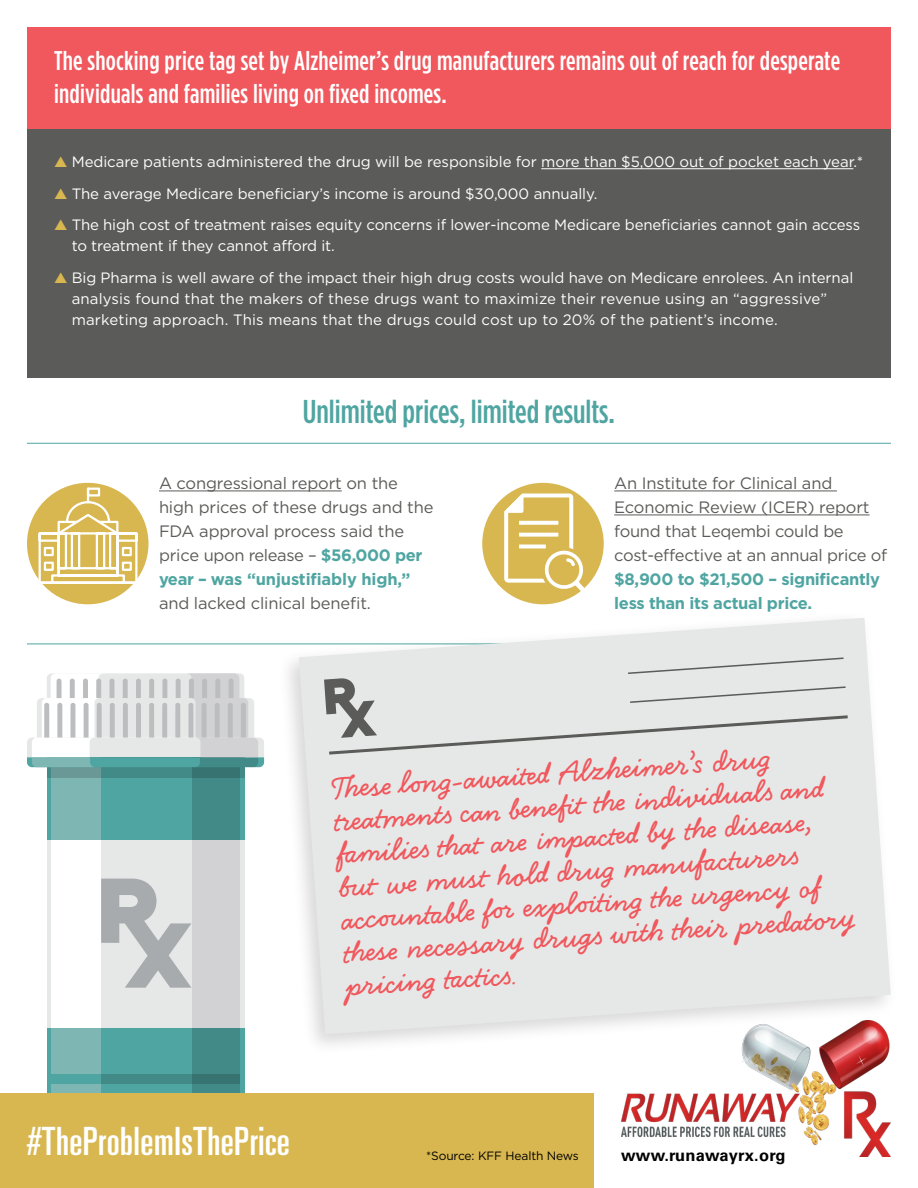
<style>
.page{position:relative;width:918px;height:1188px;background:#fff}
.page>*{position:absolute;margin:0;border:0;box-sizing:border-box;transform-origin:0 0}
.t1{font:39px "Univers LT Pro Ult Cond";letter-spacing:.01em;color:#fff}
.t2{font:700 33px/33px "Handsome Pro";color:#f0585d}
.t3{font:500 33px "Gotham Condensed";color:#4fa5a1}
.t4{font:500 27px/33px "Gotham Condensed";letter-spacing:.01em;color:#fff}
.t5{font:16.5px/24px "Gotham";letter-spacing:-.01em;color:#5b5b59}
.t6{font:700 16.5px/24px "Gotham";letter-spacing:-.02em;color:#4fa5a1}
.t7{font:700 16.5px "Univers LT Pro 65";letter-spacing:.015em;color:#000}
.t8{font:15px/21px "Gotham";letter-spacing:-.005em;color:#fff}
.t9{font:12px "Gotham";letter-spacing:-.01em;color:#000}
.s1{color:#d8b750}
.s2{font-weight:700;color:#4fa5a1}
</style>
<div class="page">
<div style="left:47px;top:757px;width:197px;height:337px;background:#4fa5a1"></div>
<div style="left:192px;top:757px;width:47px;height:337px;background:#428a87"></div>
<div style="left:52px;top:757px;width:49px;height:337px;background:#7eb6b4"></div>
<svg style="left:47px;top:767px;width:197px;height:11px;background:#498885"></svg>
<svg style="left:101px;top:1074px;width:138px;height:10px"></svg>
<div style="left:52px;top:1074px;width:49px;height:10px;background:#4fa5a1"></div>
<svg style="left:27px;top:673px;width:237px;height:94px"></svg>
<div style="left:47px;top:840px;width:197px;height:188px;background:#e6e8e8"></div>
<div style="left:192px;top:840px;width:47px;height:188px;background:#d2d2d4"></div>
<div style="left:52px;top:840px;width:49px;height:188px;background:#fff"></div>
<div style="left:27px;top:128px;width:864px;height:250px;background:#5b5b59"></div>
<div style="left:27px;top:27px;width:864px;height:101px;background:#f0585d"></div>
<div style="left:0;top:1094px;width:594px;height:94px;background:#d8b750"></div>
<img style="left:621px;top:1056px;width:270px;height:101px">
<hr style="left:541px;top:168px;width:312px;height:1px;background:#fff">
<hr style="left:159px;top:491px;width:183px;height:1px;background:#5b5b59">
<hr style="left:614px;top:491px;width:223px;height:1px;background:#5b5b59">
<hr style="left:614px;top:515px;width:256px;height:1px;background:#5b5b59">
<hr style="left:27px;top:644px;width:837px;height:1px;background:#4fa5a1">
<hr style="left:27px;top:443px;width:864px;height:1px;background:#4fa5a1">
<div style="left:27px;top:483px;width:121px;height:121px;background:#d8b750;border-radius:50%"></div>
<svg style="left:32px;top:486px;width:111px;height:99px"></svg>
<div style="left:482px;top:483px;width:122px;height:121px;background:#d8b750;border-radius:50%"></div>
<svg style="left:504px;top:494px;width:83px;height:99px"></svg>
<svg style="left:101px;top:879px;width:90px;height:109px"></svg>
<div style="left:278px;top:610px;width:621px;height:446px;background:#000;opacity:.16"></div>
<svg style="left:299px;top:618px;width:592px;height:416px;background:#e8eaea"></svg>
<svg style="left:324px;top:657px;width:527px;height:99px;background:#dcdedd"></svg>
<h3 class="t4" style="left:54px;top:44px;width:788px">The shocking price tag set by Alzheimer’s drug manufacturers remains out of reach for desperate individuals and families living on fixed incomes.</h3>
<p class="t8" style="left:54px;top:151px;width:811px"><span class="s1">▲</span> Medicare patients administered the drug will be responsible for more than $5,000 out of pocket each year.*</p>
<p class="t8" style="left:54px;top:183px;width:545px"><span class="s1">▲</span> The average Medicare beneficiary’s income is around $30,000 annually.</p>
<p class="t8" style="left:72px;top:214px;width:790px;text-indent:-18px"><span class="s1">▲</span> The high cost of treatment raises equity concerns if lower-income Medicare beneficiaries cannot gain access to treatment if they cannot afford it.</p>
<p class="t8" style="left:72px;top:267px;width:783px;text-indent:-18px"><span class="s1">▲</span> Big Pharma is well aware of the impact their high drug costs would have on Medicare enrolees. An internal analysis found that the makers of these drugs want to maximize their revenue using an “aggressive” marketing approach. This means that the drugs could cost up to 20% of the patient’s income.</p>
<h2 class="t3" style="left:303px;top:393px;width:314px">Unlimited prices, limited results.</h2>
<p class="t5" style="left:159px;top:471px;width:276px">A congressional report on the high prices of these drugs and the<br>FDA approval process said the price upon release – <span class="s2">$56,000 per year – was “unjustifiably high,”</span></p>
<p class="t5" style="left:159px;top:591px;width:213px">and lacked clinical benefit.</p>
<p class="t5" style="left:614px;top:471px;width:275px">An Institute for Clinical and<br>Economic Review (ICER) report found that Leqembi could be cost-effective at an annual price of</p>
<p class="t6" style="left:614px;top:567px;width:267px">$8,900 to $21,500 – significantly less than its actual price.</p>
<p class="t2" style="left:332px;top:772px;width:515px;rotate:-4deg">Th ese lon g-awaited Alzheimer’s drug treatments can benefi t the individuals and families that are impacted by the disease, but we must hold drug manufacturers accou ntable for exploiting the urgency of these necess ary drugs wi th their predator y pricing tactics.</p>
<h1 class="t1" style="left:27px;top:1114px;width:264px">#TheProblemIsThePrice</h1>
<p class="t9" style="left:426px;top:1149px;width:154px">*Source: KFF Health News</p>
<p class="t7" style="left:621px;top:1143px;width:166px">www.runawayrx.org</p>
</div>
